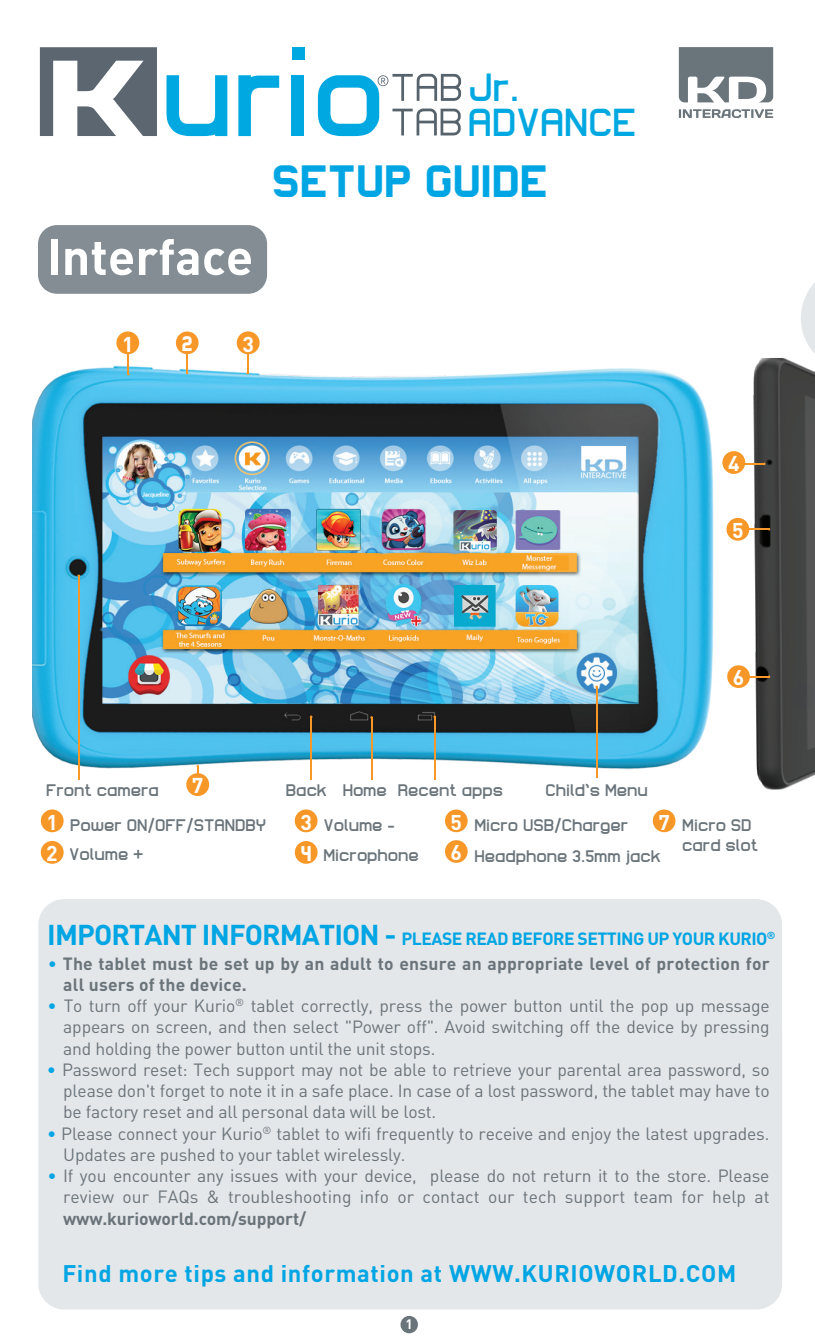
<style>
.page{position:relative;width:815px;height:1343px;background:#fff}
.page>*{position:absolute;margin:0;border:0;box-sizing:border-box;transform-origin:0 0}
.t1{font:700 50px "DINOT";color:#fff}
.t2{font:45px "Lastwaerkblack";color:#00a5e3}
.t3{font:39px "Lastwaerkbold";color:#00a8e1}
.t4{font:38.75px "Lastwaerkbold";color:#00a8e1}
.t5{font:700 23.75px "DINOT";letter-spacing:.025em;color:#00a5e3}
.t6{font:700 21.25px/31.5px "DINOT";color:#fff}
.t7{font:21.25px "Lastwaerkblack";color:#fff}
.t8{font:700 21px "DINOT";color:#fff}
.t9{font:21px "Lastwaerkblack";color:#fff}
.t10{font:17.5px/21.2px "DINOT";letter-spacing:-.01em;color:#6a747b;text-align:justify}
.t11{font:700 17.5px/21.2px "DINOT";letter-spacing:.01em;color:#6a747b}
.t12{font:700 17.5px "DINOT";letter-spacing:-.03em;color:#00a5e3}
.t13{font:700 17.5px "DINOT";letter-spacing:-.01em;color:#6a747b}
.t14{font:16.75px/20px "Lastwaerkbold";color:#6a747b}
.t15{font:700 13.5px "DINOT";color:#fff}
.s1{font-family:"DINOT";font-weight:700;font-size:21px;color:#fff}
.s2{font-size:28.25px}
.s3{font-weight:400;color:#00a5e3}
.s4{color:#00a5e3}
</style>
<div class="page">
<img style="left:32px;top:365px;width:682px;height:416px">
<img style="left:755px;top:611px;width:60px;height:178px">
<hr style="left:78px;top:575px;width:1px;height:204px;background:#f79727">
<hr style="left:311px;top:717px;width:1px;height:62px;background:#f79727">
<hr style="left:371px;top:717px;width:1px;height:63px;background:#f79727">
<hr style="left:434px;top:717px;width:1px;height:62px;background:#f79727">
<hr style="left:596px;top:687px;width:1px;height:90px;background:#f79727">
<div style="left:722px;top:451px;width:23px;height:23px;background:#f79727;border-radius:50%"></div>
<div style="left:726px;top:518px;width:23px;height:23px;background:#f79727;border-radius:50%"></div>
<div style="left:727px;top:665px;width:23px;height:23px;background:#f79727;border-radius:50%"></div>
<div style="left:41px;top:809px;width:23px;height:23px;background:#f79727;border-radius:50%"></div>
<div style="left:41px;top:841px;width:23px;height:23px;background:#f79727;border-radius:50%"></div>
<div style="left:295px;top:809px;width:23px;height:23px;background:#f79727;border-radius:50%"></div>
<div style="left:295px;top:841px;width:23px;height:23px;background:#f79727;border-radius:50%"></div>
<div style="left:445px;top:809px;width:23px;height:23px;background:#f79727;border-radius:50%"></div>
<div style="left:653px;top:809px;width:22px;height:23px;background:#f79727;border-radius:50%"></div>
<div style="left:445px;top:840px;width:23px;height:23px;background:#f79727;border-radius:50%"></div>
<svg style="left:127px;top:354px;width:3px;height:21px"></svg>
<svg style="left:743px;top:283px;width:72px;height:328px"></svg>
<svg style="left:749px;top:675px;width:21px;height:3px"></svg>
<svg style="left:196px;top:765px;width:3px;height:8px"></svg>
<div style="left:38px;top:225px;width:229px;height:69px;background:#838d93;border-radius:19px"></div>
<div style="left:401px;top:1316px;width:17px;height:17px;background:#6a747b;border-radius:50%"></div>
<svg style="left:679px;top:47px;width:94px;height:55px"></svg>
<svg style="left:679px;top:109px;width:94px;height:9px"></svg>
<div style="left:38px;top:899px;width:744px;height:410px;background:#e4e7ea;border-radius:26px"></div>
<div style="left:116px;top:331px;width:23px;height:23px;background:#f79727;border-radius:50%"></div>
<svg style="left:186px;top:354px;width:3px;height:20px"></svg>
<svg style="left:246px;top:354px;width:3px;height:20px"></svg>
<div style="left:176px;top:331px;width:23px;height:23px;background:#f79727;border-radius:50%"></div>
<div style="left:237px;top:331px;width:23px;height:23px;background:#f79727;border-radius:50%"></div>
<div style="left:186px;top:773px;width:23px;height:23px;background:#f79727;border-radius:50%"></div>
<div style="left:292px;top:47px;width:12px;height:13px;background:#00a8e1"></div>
<svg style="left:40px;top:47px;width:117px;height:89px"></svg>
<svg style="left:167px;top:75px;width:60px;height:61px"></svg>
<svg style="left:238px;top:75px;width:41px;height:61px"></svg>
<div style="left:292px;top:75px;width:12px;height:61px;background:#00a8e1"></div>
<svg style="left:318px;top:74px;width:143px;height:62px"></svg>
<h3 class="t3" style="left:468px;top:62px;width:53px">Jr.</h3>
<h3 class="t4" style="left:468px;top:97px;width:170px">ADVANCE</h3>
<h1 class="t1" style="left:46px;top:224px;width:208px">Interface</h1>
<h2 class="t2" style="left:272px;top:152px;width:277px">SETUP GUIDE</h2>
<p class="t6" style="left:122px;top:328px;width:13px">1</p>
<p class="t9" style="left:182px;top:331px;width:13px">2</p>
<p class="t6" style="left:242px;top:328px;width:13px">3</p>
<p class="t6" style="left:728px;top:447px;width:13px">4</p>
<p class="t6" style="left:732px;top:514px;width:13px">5</p>
<p class="t8" style="left:733px;top:664px;width:13px">6</p>
<p class="t6" style="left:192px;top:769px;width:13px">7</p>
<p class="t14" style="left:286px;top:779px;width:43px">Back</p>
<p class="t14" style="left:546px;top:779px;width:104px">Child’s Menu</p>
<p class="t14" style="left:323px;top:814px;width:73px">Volume -</p>
<p class="t14" style="left:46px;top:779px;width:114px">Front camera</p>
<p class="t14" style="left:343px;top:779px;width:162px">Home Recent apps</p>
<p class="t6" style="left:46px;top:805px;width:13px">1<br>2</p>
<p class="t6" style="left:300px;top:805px;width:13px">3</p>
<p class="t8" style="left:451px;top:808px;width:13px">5</p>
<p class="t14" style="left:682px;top:814px;width:78px">Micro SD card slot</p>
<p class="t8" style="left:658px;top:808px;width:13px">7</p>
<p class="t14" style="left:70px;top:814px;width:198px">Power ON/OFF/STANDBY</p>
<p class="t14" style="left:474px;top:814px;width:155px">Micro USB/Charger</p>
<p class="t14" style="left:69px;top:844px;width:76px">Volume +</p>
<p class="t14" style="left:451px;top:845px;width:212px"><span class="s1">6</span> Headphone 3.5mm jack</p>
<p class="t7" style="left:301px;top:840px;width:13px">4</p>
<p class="t14" style="left:323px;top:845px;width:97px">Microphone</p>
<p class="t12" style="left:47px;top:927px;width:730px"><span class="s2">IMPORTANT INFORMATION -</span> PLEASE READ BEFORE SETTING UP YOUR KURIO<sup>®</sup></p>
<p class="t11" style="left:63px;top:952px;width:708px;text-indent:-15px"><span class="s3">•</span> The tablet must be set up by an adult to ensure an appropriate level of protection for all users of the device.</p>
<p class="t10" style="left:63px;top:995px;width:708px;text-indent:-16px"><span class="s4">•</span> To turn off your Kurio<sup>®</sup> tablet correctly, press the power button until the pop up message appears on screen, and then select "Power off". Avoid switching off the device by pressing and holding the power button until the unit stops.</p>
<p class="t10" style="left:63px;top:1058px;width:708px;text-indent:-16px"><span class="s4">•</span> Password reset: Tech support may not be able to retrieve your parental area password, so please don't forget to note it in a safe place. In case of a lost password, the tablet may have to be factory reset and all personal data will be lost.</p>
<p class="t10" style="left:63px;top:1122px;width:708px;text-indent:-16px"><span class="s4">•</span> Please connect your Kurio<sup>®</sup> tablet to wifi frequently to receive and enjoy the latest upgrades.<br>Updates are pushed to your tablet wirelessly.</p>
<p class="t10" style="left:47px;top:1165px;width:724px;text-align:right"><span class="s4">•</span> If you encounter any issues with your device, please do not return it to the store. Please review our FAQs &amp; troubleshooting info or contact our tech support team for help at</p>
<p class="t13" style="left:63px;top:1207px;width:244px">www.kurioworld.com/support/</p>
<h3 class="t5" style="left:62px;top:1258px;width:676px">Find more tips and information at WWW.KURIOWORLD.COM</h3>
<p class="t15" style="left:406px;top:1315px;width:9px">1</p>
</div>
